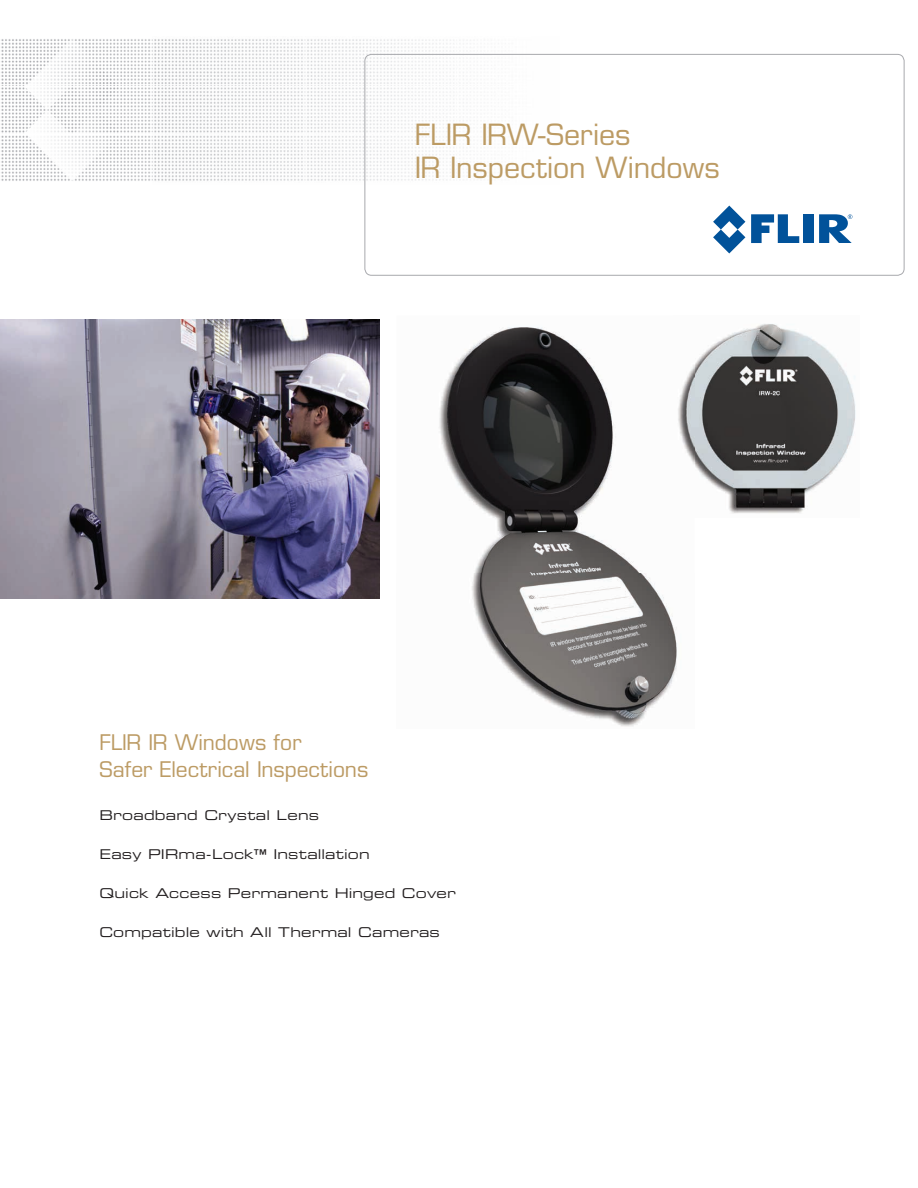
<style>
.page{position:relative;width:918px;height:1188px;background:#fff}
.page>*{position:absolute;margin:0;border:0;box-sizing:border-box;transform-origin:0 0}
.t1{font:28.5px/33px "Eurostile LT Std";letter-spacing:-.005em;color:#bc9b64}
.t2{font:21px/27.3px "Eurostile LT Std";color:#bc9b64}
.t3{font:13.5px "Eurostile LT Std Ex 2";letter-spacing:.015em;color:#231f20}
</style>
<div class="page">
<img style="left:1px;top:39px;width:558px;height:142px">
<div style="left:364px;top:54px;width:540px;height:222px;border:1px solid #a8a9ad;border-radius:7px"></div>
<svg style="left:751px;top:214px;width:48px;height:29px"></svg>
<div style="left:804px;top:214px;width:10px;height:29px;background:#01529a"></div>
<svg style="left:713px;top:206px;width:32px;height:47px"></svg>
<svg style="left:819px;top:214px;width:33px;height:29px"></svg>
<img style="left:439px;top:327px;width:238px;height:400px">
<img style="left:0;top:320px;width:380px;height:279px">
<img style="left:674px;top:324px;width:182px;height:193px">
<h1 class="t1" style="left:415px;top:119px;width:307px">FLIR IRW-Series<br>IR Inspection Windows</h1>
<h2 class="t2" style="left:99px;top:729px;width:270px">FLIR IR Windows for<br>Safer Electrical Inspections</h2>
<p class="t3" style="left:99px;top:806px;width:221px">Broadband Crystal Lens</p>
<p class="t3" style="left:99px;top:845px;width:272px">Easy PIRma-Lock™ Installation</p>
<p class="t3" style="left:99px;top:884px;width:358px">Quick Access Permanent Hinged Cover</p>
<p class="t3" style="left:99px;top:923px;width:342px">Compatible with All Thermal Cameras</p>
</div>
